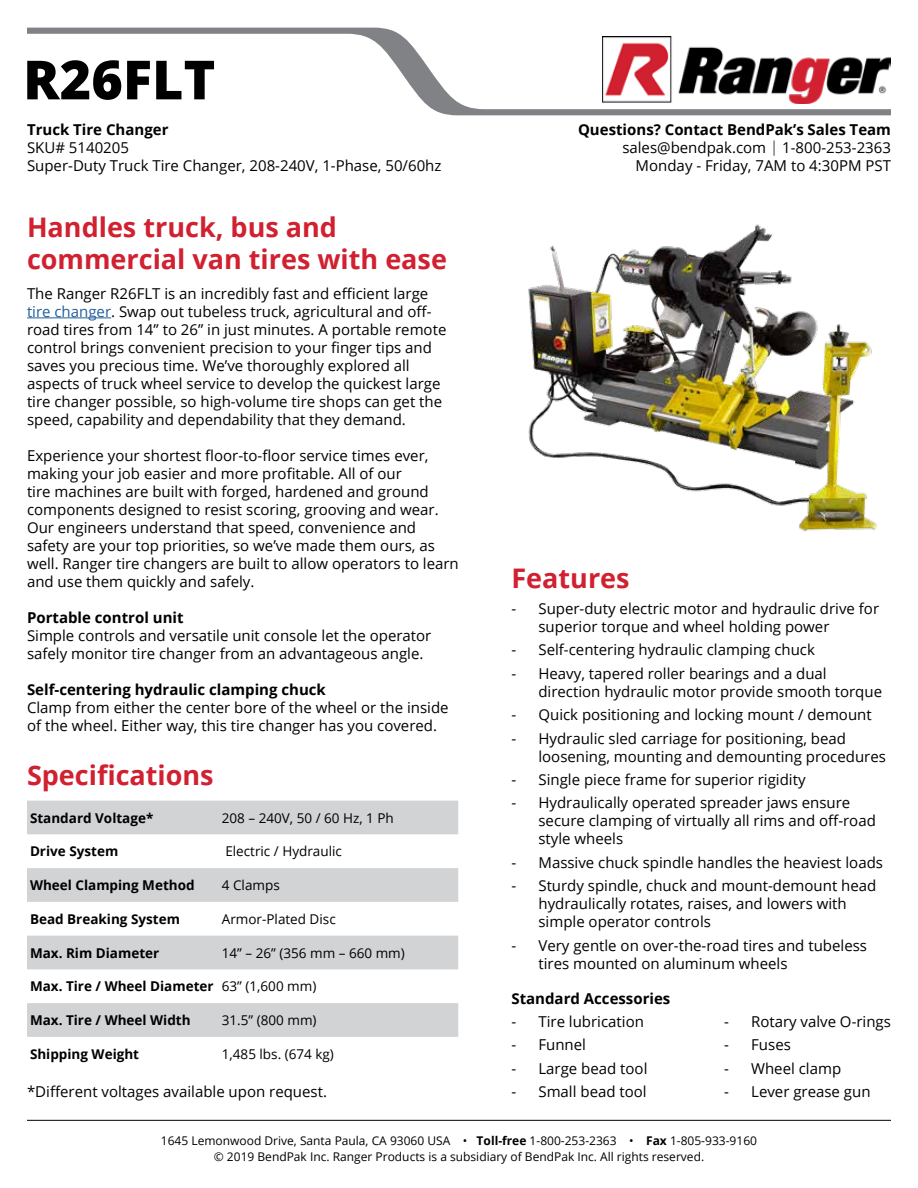
<style>
.page{position:relative;width:918px;height:1188px;background:#fff}
.page>*{position:absolute;margin:0;border:0;box-sizing:border-box;transform-origin:0 0}
.t1{font:800 54px "Open Sans";color:#000}
.t2{font:700 27px/32.4px "Open Sans";color:#d12030}
.t3{font:15px/18px "Open Sans";color:#000}
.t4{font:700 15px "Open Sans";color:#000}
.t5{font:700 13.5px "Open Sans";color:#000}
.t6{font:13.5px "Open Sans";color:#000}
.t7{font:12px/15.6px "Open Sans";color:#000;text-align:center}
.s1{font-weight:700}
.s2{font-weight:300}
.s3{color:#215e9e}
.s4{font-weight:400}
</style>
<div class="page">
<img style="left:528px;top:224px;width:349px;height:308px">
<svg style="left:27px;top:27px;width:864px;height:89px"></svg>
<hr style="left:27px;top:318px;width:84px;height:1px;background:#215e9e">
<svg style="left:27px;top:801px;width:431px;height:236px;fill:#d1d3d4"></svg>
<img style="left:603px;top:37px;width:288px;height:67px">
<hr style="left:27px;top:1120px;width:864px;height:1px;background:#000">
<h1 class="t1" style="left:23px;top:39px;width:194px">R26FLT</h1>
<p class="t4" style="left:27px;top:119px;width:143px">Truck Tire Changer</p>
<p class="t3" style="left:27px;top:139px;width:416px">SKU# 5140205<br>Super-Duty Truck Tire Changer, 208-240V, 1-Phase, 50/60hz</p>
<h2 class="t2" style="left:27px;top:210px;width:422px">Handles truck, bus and commercial van tires with ease</h2>
<p class="t3" style="left:578px;top:121px;width:315px;text-align:right"><span class="s1">Questions? Contact BendPak’s Sales Team </span>sales@bendpak.com <span class="s2">|</span> 1-800-253-2363<br>Monday - Friday, 7AM to 4:30PM PST</p>
<p class="t3" style="left:27px;top:284px;width:421px">The Ranger R26FLT is an incredibly fast and efficient large <span class="s3">tire changer</span>. Swap out tubeless truck, agricultural and off&shy;road tires from 14” to 26” in just minutes. A portable remote control brings convenient precision to your finger tips and saves you precious time. We’ve thoroughly explored all aspects of truck wheel service to develop the quickest large tire changer possible, so high-volume tire shops can get the speed, capability and dependability that they demand.</p>
<p class="t3" style="left:27px;top:446px;width:433px">Experience your shortest floor-to-floor service times ever, making your job easier and more profitable. All of our<br>tire machines are built with forged, hardened and ground components designed to resist scoring, grooving and wear.<br>Our engineers understand that speed, convenience and safety are your top priorities, so we’ve made them ours, as well. Ranger tire changers are built to allow operators to learn and use them quickly and safely.</p>
<p class="t4" style="left:27px;top:607px;width:158px">Portable control unit</p>
<p class="t3" style="left:27px;top:626px;width:406px">Simple controls and versatile unit console let the operator safely monitor tire changer from an advantageous angle.</p>
<p class="t4" style="left:27px;top:679px;width:300px">Self-centering hydraulic clamping chuck</p>
<p class="t3" style="left:27px;top:698px;width:423px">Clamp from either the center bore of the wheel or the inside of the wheel. Either way, this tire changer has you covered.</p>
<h2 class="t2" style="left:27px;top:758px;width:188px">Specifications</h2>
<p class="t5" style="left:30px;top:808px;width:125px">Standard Voltage*</p>
<p class="t6" style="left:222px;top:809px;width:174px">208 – 240V, 50 / 60 Hz, 1 Ph</p>
<p class="t5" style="left:30px;top:842px;width:90px">Drive System</p>
<p class="t6" style="left:225px;top:842px;width:118px">Electric / Hydraulic</p>
<p class="t5" style="left:30px;top:876px;width:166px">Wheel Clamping Method</p>
<p class="t6" style="left:222px;top:876px;width:59px">4 Clamps</p>
<p class="t5" style="left:30px;top:909px;width:152px">Bead Breaking System</p>
<p class="t6" style="left:222px;top:910px;width:115px">Armor-Plated Disc</p>
<p class="t5" style="left:30px;top:943px;width:131px">Max. Rim Diameter</p>
<p class="t6" style="left:222px;top:944px;width:184px">14” – 26” (356 mm – 660 mm)</p>
<p class="t5" style="left:30px;top:977px;width:288px">Max. Tire / Wheel Diameter <span class="s4">63” (1,600 mm)</span></p>
<p class="t5" style="left:30px;top:1011px;width:162px">Max. Tire / Wheel Width</p>
<p class="t6" style="left:222px;top:1011px;width:96px">31.5” (800 mm)</p>
<p class="t5" style="left:30px;top:1044px;width:111px">Shipping Weight</p>
<p class="t6" style="left:222px;top:1045px;width:114px">1,485 lbs. (674 kg)</p>
<p class="t3" style="left:27px;top:1082px;width:302px">*Different voltages available upon request.</p>
<h2 class="t2" style="left:511px;top:561px;width:120px">Features</h2>
<p class="t3" style="left:538px;top:599px;width:342px;text-indent:-27px">- Super-duty electric motor and hydraulic drive for superior torque and wheel holding power</p>
<p class="t3" style="left:511px;top:641px;width:305px">- Self-centering hydraulic clamping chuck</p>
<p class="t3" style="left:538px;top:664px;width:345px;text-indent:-27px">- Heavy, tapered roller bearings and a dual direction hydraulic motor provide smooth torque</p>
<p class="t3" style="left:511px;top:705px;width:362px">- Quick positioning and locking mount / demount</p>
<p class="t3" style="left:538px;top:729px;width:349px;text-indent:-27px">- Hydraulic sled carriage for positioning, bead loosening, mounting and demounting procedures</p>
<p class="t3" style="left:511px;top:770px;width:296px">- Single piece frame for superior rigidity</p>
<p class="t3" style="left:538px;top:794px;width:339px;text-indent:-27px">- Hydraulically operated spreader jaws ensure secure clamping of virtually all rims and off-road style wheels</p>
<p class="t3" style="left:511px;top:853px;width:373px">- Massive chuck spindle handles the heaviest loads</p>
<p class="t3" style="left:538px;top:876px;width:339px;text-indent:-27px">- Sturdy spindle, chuck and mount-demount head hydraulically rotates, raises, and lowers with simple operator controls</p>
<p class="t3" style="left:538px;top:936px;width:330px;text-indent:-27px">- Very gentle on over-the-road tires and tubeless tires mounted on aluminum wheels</p>
<p class="t4" style="left:511px;top:987px;width:160px">Standard Accessories</p>
<p class="t3" style="left:511px;top:1012px;width:134px">- Tire lubrication</p>
<p class="t3" style="left:511px;top:1035px;width:76px">- Funnel</p>
<p class="t3" style="left:511px;top:1059px;width:138px">- Large bead tool</p>
<p class="t3" style="left:511px;top:1082px;width:137px">- Small bead tool</p>
<p class="t3" style="left:724px;top:1012px;width:168px">- Rotary valve O-rings</p>
<p class="t3" style="left:724px;top:1035px;width:68px">- Fuses</p>
<p class="t3" style="left:724px;top:1059px;width:119px">- Wheel clamp</p>
<p class="t3" style="left:724px;top:1082px;width:148px">- Lever grease gun</p>
<p class="t7" style="left:161px;top:1133px;width:598px">1645 Lemonwood Drive, Santa Paula, CA 93060 USA • <span class="s1">Toll-free</span> 1-800-253-2363 • <span class="s1">Fax</span> 1-805-933-9160 © 2019 BendPak Inc. Ranger Products is a subsidiary of BendPak Inc. All rights reserved.</p>
</div>
